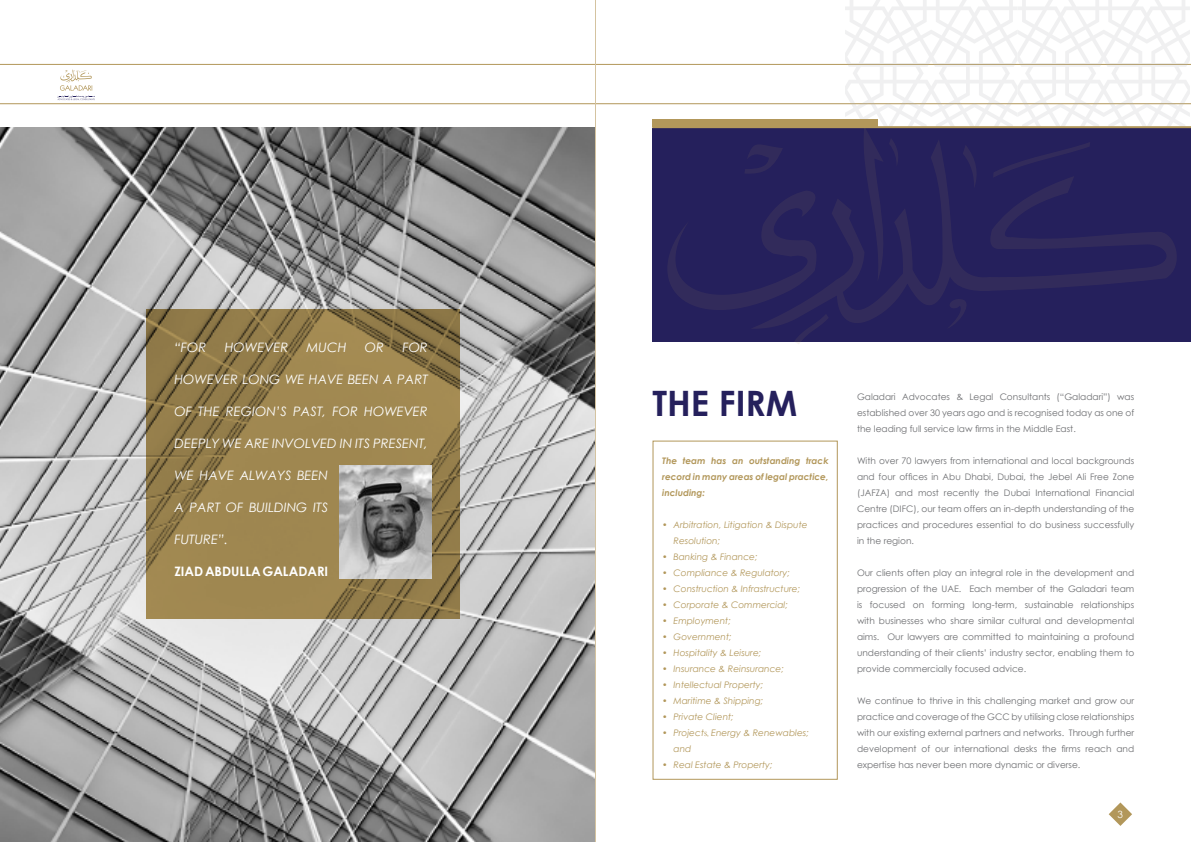
<style>
.page{position:relative;width:1191px;height:842px;background:#fff}
.page>*{position:absolute;margin:0;border:0;box-sizing:border-box;transform-origin:0 0}
.t1{font:700 35px "Century Gothic";color:#25205c}
.t2{font:italic 13px "Century Gothic";color:#fff}
.t3{font:700 13px "Century Gothic";color:#fff}
.t4{font:10px "Century Gothic";color:#fff}
.t5{font:9px/16px "Century Gothic";color:#6d6e71;text-align:justify}
.t6{font:italic 9px/16px "Century Gothic";color:#b2975a}
.t7{font:italic 700 9px/16px "Century Gothic";color:#b2975a;text-align:justify}
.s1{font-family:"Adobe Arabic";font-style:normal}
</style>
<div class="page">
<svg style="left:0;top:64px;width:1191px;height:40px"></svg>
<svg style="left:57px;top:69px;width:38px;height:31px"></svg>
<svg style="left:1108px;top:802px;width:24px;height:24px"></svg>
<img style="left:0;top:128px;width:595px;height:714px">
<div style="left:652px;top:128px;width:539px;height:214px;background:#25205c"></div>
<div style="left:652px;top:119px;width:225px;height:7px;background:#b2975a"></div>
<hr style="left:652px;top:126px;width:539px;height:2px;background:#b2975a">
<svg style="left:828px;top:199px;width:115px;height:124px"></svg>
<svg style="left:745px;top:145px;width:37px;height:28px"></svg>
<svg style="left:950px;top:299px;width:16px;height:28px"></svg>
<svg style="left:668px;top:191px;width:160px;height:153px"></svg>
<svg style="left:845px;top:0;width:345px;height:293px"></svg>
<svg style="left:146px;top:309px;width:313px;height:309px;background:#947e4b"></svg>
<img style="left:339px;top:465px;width:93px;height:113px">
<hr style="left:595px;top:0;width:1px;height:842px;background:#d4c3a0">
<h2 class="t2" style="left:174px;top:338px;width:34px">“FOR</h2>
<h2 class="t2" style="left:225px;top:338px;width:65px">HOWEVER</h2>
<h2 class="t2" style="left:307px;top:338px;width:41px">MUCH</h2>
<h2 class="t2" style="left:365px;top:338px;width:21px">OR</h2>
<h2 class="t2" style="left:402px;top:338px;width:27px">FOR</h2>
<h2 class="t2" style="left:174px;top:370px;width:255px">HOWEVER LONG WE HAVE BEEN A PART</h2>
<h2 class="t2" style="left:174px;top:402px;width:255px">OF THE REGION’S PAST, FOR HOWEVER</h2>
<h2 class="t2" style="left:174px;top:434px;width:255px">DEEPLY WE ARE INVOLVED IN ITS PRESENT,</h2>
<h2 class="t2" style="left:174px;top:466px;width:155px">WE HAVE ALWAYS BEEN</h2>
<h2 class="t2" style="left:174px;top:498px;width:155px">A PART OF BUILDING ITS</h2>
<h2 class="t2" style="left:174px;top:530px;width:55px">FUTURE”.</h2>
<h2 class="t3" style="left:174px;top:561px;width:155px">ZIAD ABDULLA GALADARI</h2>
<h1 class="t1" style="left:652px;top:376px;width:146px">THE FIRM</h1>
<p class="t7" style="left:662px;top:452px;width:168px">The team has an outstanding track record in many areas of legal practice, including:</p>
<p class="t6" style="left:673px;top:516px;width:135px;text-indent:-11px">• Arbitration, Litigation &amp; Dispute<br>Resolution;</p>
<p class="t6" style="left:662px;top:548px;width:97px">• Banking &amp; Finance;</p>
<p class="t6" style="left:662px;top:564px;width:129px">• Compliance &amp; Regulatory;</p>
<p class="t6" style="left:662px;top:580px;width:139px">• Construction &amp; Infrastructure;</p>
<p class="t6" style="left:662px;top:596px;width:127px">• Corporate &amp; Commercial;</p>
<p class="t6" style="left:662px;top:612px;width:70px">• Employment;</p>
<p class="t6" style="left:662px;top:628px;width:71px">• Government;</p>
<p class="t6" style="left:662px;top:644px;width:101px">• Hospitality &amp; Leisure;</p>
<p class="t6" style="left:662px;top:660px;width:123px">• Insurance &amp; Reinsurance;</p>
<p class="t6" style="left:662px;top:676px;width:102px">• Intellectual Property;</p>
<p class="t6" style="left:662px;top:692px;width:103px">• Maritime &amp; Shipping;</p>
<p class="t6" style="left:662px;top:708px;width:73px">• Private Client;</p>
<p class="t6" style="left:673px;top:724px;width:137px;text-indent:-11px">• Project<span class="s1">S,</span> Energy &amp; Renewables; and</p>
<p class="t6" style="left:662px;top:756px;width:112px">• Real Estate &amp; Property;</p>
<p class="t5" style="left:857px;top:388px;width:279px">Galadari Advocates &amp; Legal Consultants (“Galadari”) was established over 30 years ago and is recognised today as one of the leading full service law firms in the Middle East.</p>
<p class="t5" style="left:857px;top:452px;width:279px">With over 70 lawyers from international and local backgrounds and four offices in Abu Dhabi, Dubai, the Jebel Ali Free Zone (JAFZA) and most recently the Dubai International Financial Centre (DIFC), our team offers an in-depth understanding of the practices and procedures essential to do business successfully in the region.</p>
<p class="t5" style="left:857px;top:564px;width:279px">Our clients often play an integral role in the development and progression of the UAE. Each member of the Galadari team is focused on forming long-term, sustainable relationships with businesses who share similar cultural and developmental aims. Our lawyers are committed to maintaining a profound understanding of their clients’ industry sector, enabling them to provide commercially focused advice.</p>
<p class="t5" style="left:857px;top:692px;width:279px">We continue to thrive in this challenging market and grow our practice and coverage of the GCC by utilising close relationships with our existing external partners and networks. Through further development of our international desks the firms reach and expertise has never been more dynamic or diverse.</p>
<p class="t4" style="left:1117px;top:807px;width:7px">3</p>
</div>
